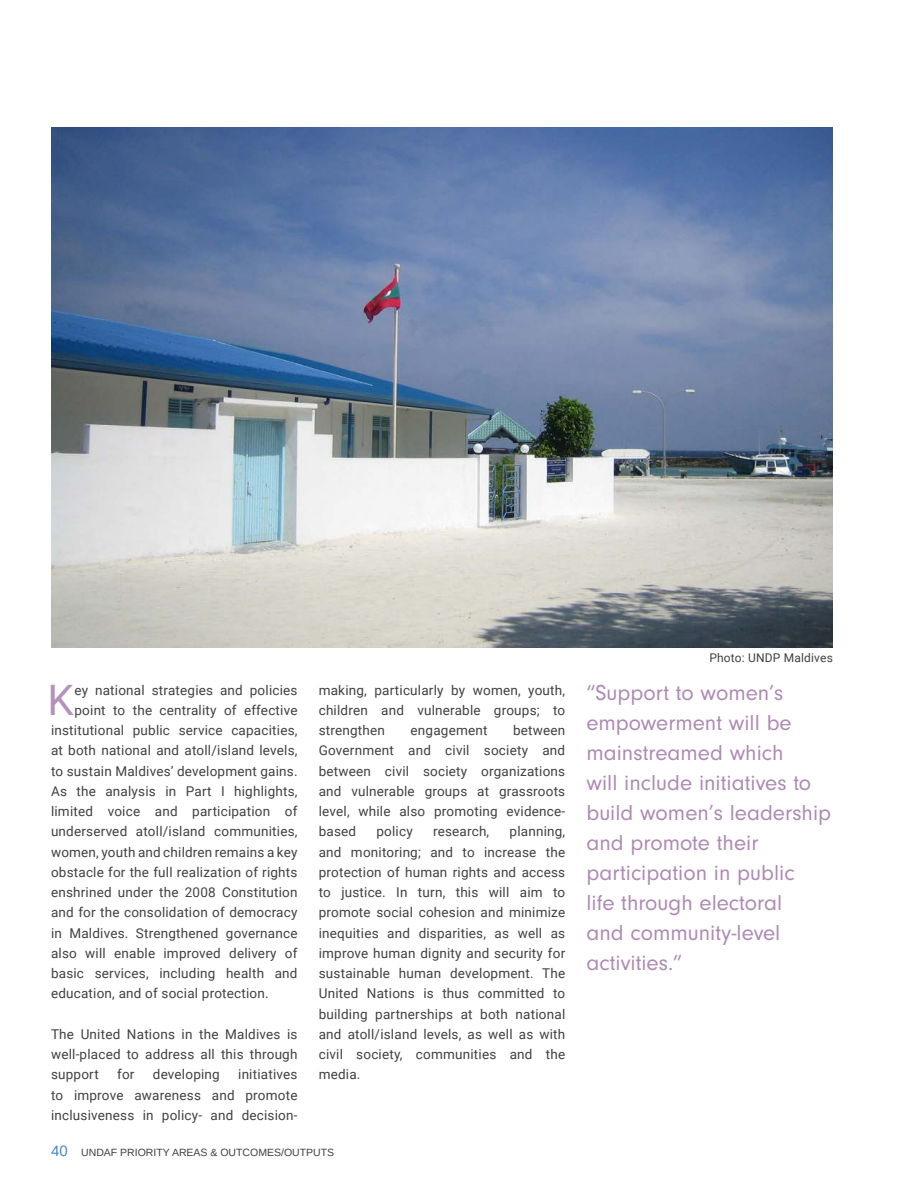
<style>
.page{position:relative;width:918px;height:1188px;background:#fff}
.page>*{position:absolute;margin:0;border:0;box-sizing:border-box;transform-origin:0 0}
.t1{font:42px "Roboto";color:#b493ba}
.t2{font:22.5px/30px "Neuzeit Grotesk TOT";color:#ae89b4}
.t3{font:13.5px/20.2px "Roboto";letter-spacing:.015em;color:#414042;text-align:justify}
.t4{font:12px "Roboto";letter-spacing:.015em;color:#414042}
.t5{font:10.5px "Arimo";color:#414042}
.s1{font-size:15px;color:#4389c8}
</style>
<div class="page">
<img style="left:51px;top:128px;width:782px;height:520px">
<h1 class="t1" style="left:48px;top:670px;width:28px">K</h1>
<p class="t3" style="left:75px;top:679px;width:225px">ey national strategies and policies</p>
<p class="t3" style="left:75px;top:699px;width:225px">point to the centrality of effective</p>
<p class="t3" style="left:51px;top:720px;width:248px">institutional public service capacities,</p>
<p class="t3" style="left:51px;top:740px;width:248px">at both national and atoll/island levels,</p>
<p class="t3" style="left:51px;top:760px;width:248px">to sustain Maldives’ development gains.</p>
<p class="t3" style="left:51px;top:780px;width:248px">As the analysis in Part I highlights,</p>
<p class="t3" style="left:51px;top:801px;width:248px">limited voice and participation of</p>
<p class="t3" style="left:51px;top:821px;width:248px">underserved atoll/island communities,</p>
<p class="t3" style="left:51px;top:841px;width:248px">women, youth and children remains a key</p>
<p class="t3" style="left:51px;top:861px;width:248px">obstacle for the full realization of rights</p>
<p class="t3" style="left:51px;top:882px;width:248px">enshrined under the 2008 Constitution</p>
<p class="t3" style="left:51px;top:902px;width:248px">and for the consolidation of democracy</p>
<p class="t3" style="left:51px;top:922px;width:248px">in Maldives. Strengthened governance</p>
<p class="t3" style="left:51px;top:942px;width:248px">also will enable improved delivery of</p>
<p class="t3" style="left:51px;top:963px;width:248px">basic services, including health and</p>
<p class="t3" style="left:51px;top:983px;width:219px">education, and of social protection.</p>
<p class="t3" style="left:51px;top:1023px;width:248px">The United Nations in the Maldives is well-placed to address all this through support</p>
<p class="t3" style="left:117px;top:1064px;width:19px">for</p>
<p class="t3" style="left:153px;top:1064px;width:68px">developing</p>
<p class="t3" style="left:51px;top:1064px;width:248px;text-indent:187px">initiatives to improve awareness and promote inclusiveness in policy- and decision-</p>
<p class="t3" style="left:319px;top:679px;width:248px">making, particularly by women, youth, children and vulnerable groups; to strengthen</p>
<p class="t3" style="left:319px;top:720px;width:248px;text-indent:194px">between Government and civil society and between civil society organizations and vulnerable groups at grassroots level, while also promoting evidence&shy;based</p>
<p class="t3" style="left:411px;top:720px;width:78px">engagement</p>
<p class="t3" style="left:319px;top:821px;width:248px;text-indent:191px">planning, and monitoring; and to increase the protection of human rights and access to justice. In turn, this will aim to promote social cohesion and minimize inequities and disparities, as well as improve human dignity and security for sustainable human development. The United Nations is thus committed to building partnerships at both national and atoll/island levels, as well as with civil society, communities and the media.</p>
<p class="t3" style="left:376px;top:821px;width:38px">policy</p>
<p class="t3" style="left:433px;top:821px;width:58px">research,</p>
<p class="t5" style="left:51px;top:1146px;width:285px"><span class="s1">40</span> UN DAF PRIORITY AREAS &amp; OUTCOMES/OUTPUTS</p>
<p class="t4" style="left:709px;top:649px;width:125px">Photo: UNDP Maldives</p>
<h2 class="t2" style="left:586px;top:678px;width:246px">“Support to women’s empowerment will be mainstreamed which<br>will include initiatives to build women’s leadership and promote their participation in public<br>life through electoral<br>and community-level activities.”</h2>
</div>
